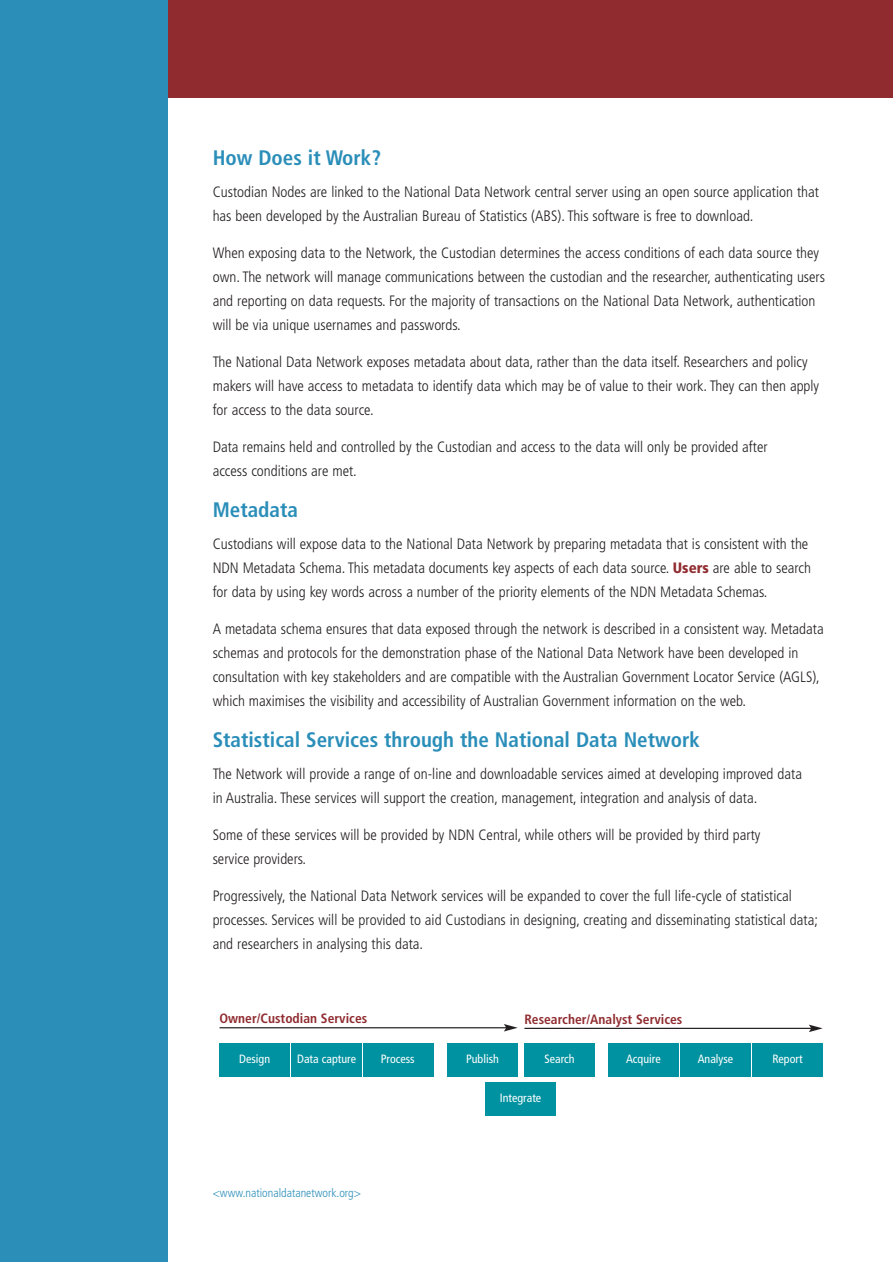
<style>
.page{position:relative;width:893px;height:1262px;background:#fff}
.page>*{position:absolute;margin:0;border:0;box-sizing:border-box;transform-origin:0 0}
.t1{font:700 condensed 21px "Frutiger";color:#2a8eb9}
.t2{font:300 condensed 15px/24px "Frutiger";color:#231f20}
.t3{font:700 condensed 13.5px "Frutiger";color:#902c30}
.t4{font:condensed 12px "Frutiger";color:#fff}
.t5{font:300 condensed 12px "Frutiger";color:#2a8eb9}
.s1{font-weight:900;color:#902c30}
</style>
<div class="page">
<div style="left:1px;top:0;width:891px;height:97px;background:#902c30"></div>
<div style="left:0;top:0;width:168px;height:1261px;background:#2a8eb9"></div>
<div style="left:363px;top:1043px;width:71px;height:33px;background:#0092a0"></div>
<div style="left:219px;top:1043px;width:71px;height:33px;background:#0092a0"></div>
<div style="left:291px;top:1043px;width:71px;height:33px;background:#0092a0"></div>
<div style="left:447px;top:1042px;width:71px;height:34px;background:#0092a0"></div>
<div style="left:485px;top:1082px;width:70px;height:33px;background:#0092a0"></div>
<div style="left:524px;top:1042px;width:70px;height:34px;background:#0092a0"></div>
<div style="left:608px;top:1042px;width:70px;height:34px;background:#0092a0"></div>
<div style="left:680px;top:1042px;width:70px;height:34px;background:#0092a0"></div>
<div style="left:752px;top:1042px;width:70px;height:34px;background:#0092a0"></div>
<hr style="left:219px;top:1027px;width:287px;height:1px;background:#231f20">
<svg style="left:504px;top:1024px;width:13px;height:7px"></svg>
<hr style="left:524px;top:1027px;width:287px;height:2px;background:#231f20">
<svg style="left:808px;top:1024px;width:14px;height:8px"></svg>
<h1 class="t1" style="left:213px;top:149px;width:170px">How Does it Work?</h1>
<p class="t2" style="left:213px;top:181px;width:607px">Custodian Nodes are linked to the National Data Network central server using an open source application that has been developed by the Australian Bureau of Statistics (ABS). This software is free to download.</p>
<p class="t2" style="left:213px;top:242px;width:614px">When exposing data to the Network, the Custodian determines the access conditions of each data source they own. The network will manage communications between the custodian and the researcher, authenticating users and reporting on data requests. For the majority of transactions on the National Data Network, authentication will be via unique usernames and passwords.</p>
<p class="t2" style="left:213px;top:351px;width:608px">The National Data Network exposes metadata about data, rather than the data itself. Researchers and policy makers will have access to metadata to identify data which may be of value to their work. They can then apply for access to the data source.</p>
<p class="t2" style="left:213px;top:435px;width:556px">Data remains held and controlled by the Custodian and access to the data will only be provided after access conditions are met.</p>
<h1 class="t1" style="left:213px;top:501px;width:87px">Metadata</h1>
<p class="t2" style="left:213px;top:533px;width:600px">Custodians will expose data to the National Data Network by preparing metadata that is consistent with the<br>NDN Metadata Schema. This metadata documents key aspects of each data source. <span class="s1">Users</span> are able to search for data by using key words across a number of the priority elements of the NDN Metadata Schemas.</p>
<p class="t2" style="left:213px;top:618px;width:612px">A metadata schema ensures that data exposed through the network is described in a consistent way. Metadata schemas and protocols for the demonstration phase of the National Data Network have been developed in consultation with key stakeholders and are compatible with the Australian Government Locator Service (AGLS), which maximises the visibility and accessibility of Australian Government information on the web.</p>
<h1 class="t1" style="left:213px;top:731px;width:488px">Statistical Services through the National Data Network</h1>
<p class="t2" style="left:213px;top:763px;width:590px">The Network will provide a range of on-line and downloadable services aimed at developing improved data in Australia. These services will support the creation, management, integration and analysis of data.</p>
<p class="t2" style="left:213px;top:824px;width:549px">Some of these services will be provided by NDN Central, while others will be provided by third party service providers.</p>
<p class="t2" style="left:213px;top:885px;width:606px">Progressively, the National Data Network services will be expanded to cover the full life-cycle of statistical processes. Services will be provided to aid Custodians in designing, creating and disseminating statistical data; and researchers in analysing this data.</p>
<p class="t3" style="left:219px;top:1013px;width:149px">Owner/Custodian Services</p>
<p class="t3" style="left:524px;top:1013px;width:159px">Researcher/Analyst Services</p>
<p class="t4" style="left:239px;top:1054px;width:32px">Design</p>
<p class="t4" style="left:297px;top:1053px;width:60px">Data capture</p>
<p class="t4" style="left:380px;top:1054px;width:35px">Process</p>
<p class="t4" style="left:466px;top:1053px;width:34px">Publish</p>
<p class="t4" style="left:544px;top:1053px;width:32px">Search</p>
<p class="t4" style="left:626px;top:1053px;width:36px">Acquire</p>
<p class="t4" style="left:697px;top:1053px;width:37px">Analyse</p>
<p class="t4" style="left:772px;top:1053px;width:32px">Report</p>
<p class="t5" style="left:213px;top:1188px;width:150px">&lt;www.nationaldatanetwork.org&gt;</p>
<p class="t4" style="left:500px;top:1093px;width:43px">Integrate</p>
</div>
